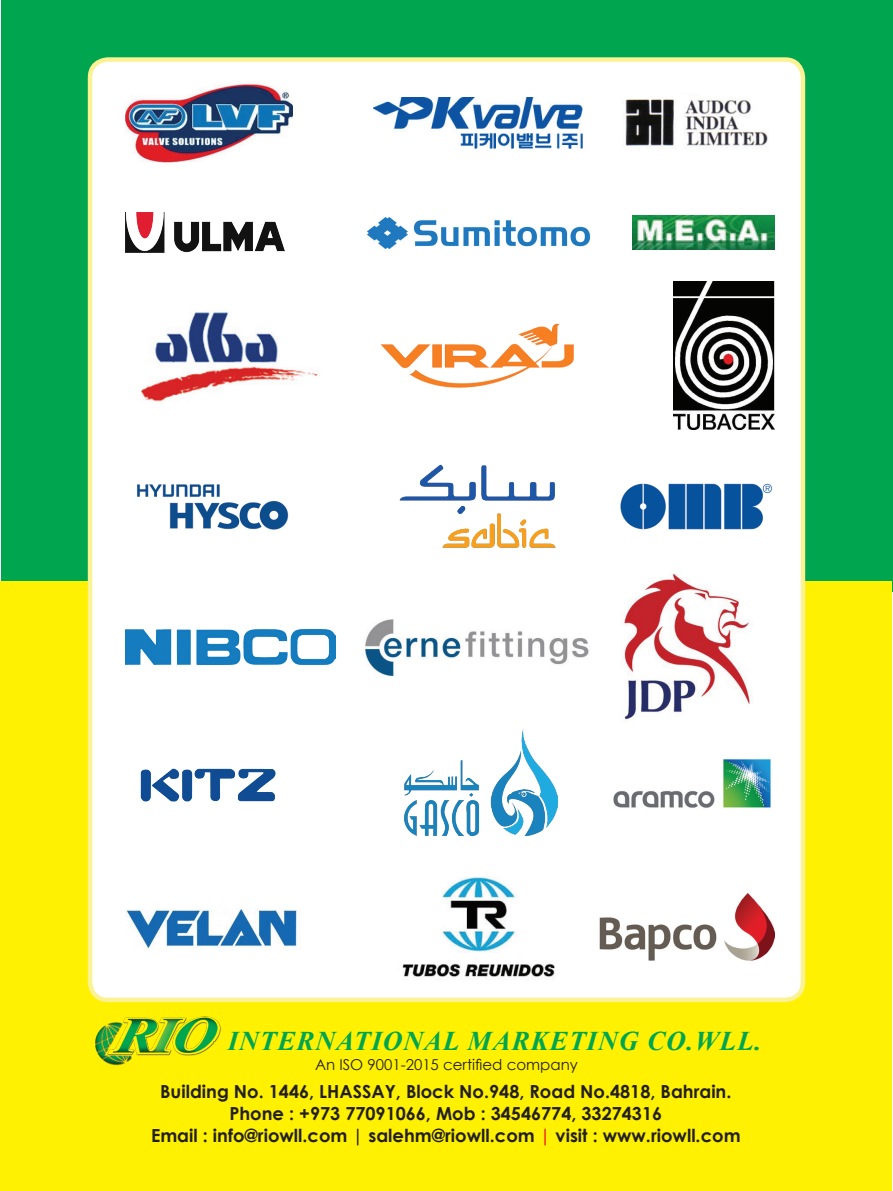
<style>
.page{position:relative;width:893px;height:1191px;background:#fff}
.page>*{position:absolute;margin:0;border:0;box-sizing:border-box;transform-origin:0 0}
.t1{font:italic 700 27px "Times New Roman";letter-spacing:.04em;color:#00a54f}
.t2{font:700 18px/21.6px "Century Gothic";color:#231f20;text-align:center}
.t3{font:15px "Century Gothic";color:#231f20}
.s1{color:#ee1d23}
</style>
<div class="page">
<div style="left:1px;top:1px;width:891px;height:591px;background:#00a54f"></div>
<div style="left:0;top:581px;width:891px;height:609px;background:#fff101"></div>
<div style="left:90px;top:60px;width:713px;height:940px;background:#fff;border-radius:18px"></div>
<div style="left:88px;top:57px;width:717px;height:945px;border:4px solid #fbf293;border-radius:18px"></div>
<img style="left:125px;top:84px;width:167px;height:79px">
<img style="left:125px;top:213px;width:159px;height:39px">
<img style="left:137px;top:484px;width:152px;height:46px">
<img style="left:125px;top:629px;width:211px;height:35px">
<img style="left:140px;top:768px;width:136px;height:34px">
<img style="left:613px;top:759px;width:158px;height:49px">
<img style="left:126px;top:909px;width:175px;height:41px">
<img style="left:633px;top:215px;width:142px;height:35px">
<img style="left:374px;top:97px;width:208px;height:52px">
<img style="left:367px;top:217px;width:224px;height:32px">
<img style="left:381px;top:323px;width:193px;height:65px">
<img style="left:400px;top:465px;width:156px;height:82px">
<img style="left:365px;top:619px;width:224px;height:57px">
<img style="left:404px;top:729px;width:154px;height:106px">
<img style="left:624px;top:99px;width:144px;height:49px">
<img style="left:620px;top:483px;width:153px;height:47px">
<img style="left:599px;top:893px;width:176px;height:68px">
<img style="left:673px;top:282px;width:102px;height:148px">
<img style="left:402px;top:877px;width:153px;height:102px">
<img style="left:624px;top:573px;width:126px;height:148px">
<img style="left:140px;top:312px;width:178px;height:90px">
<img style="left:94px;top:997px;width:133px;height:69px">
<h1 class="t1" style="left:228px;top:1022px;width:535px">INTERNATIONAL MARKETING CO.WLL.</h1>
<p class="t3" style="left:315px;top:1054px;width:264px">An ISO 9001-2015 certified company</p>
<p class="t2" style="left:151px;top:1080px;width:591px">Building No. 1446, LHASSAY, Block No.948, Road No.4818, Bahrain.<br>Phone : +973 77091066, Mob : 34546774, 33274316<br>Email : info@riowll.com | salehm@riowll.com <span class="s1">|</span> visit : www.riowll.com</p>
</div>
